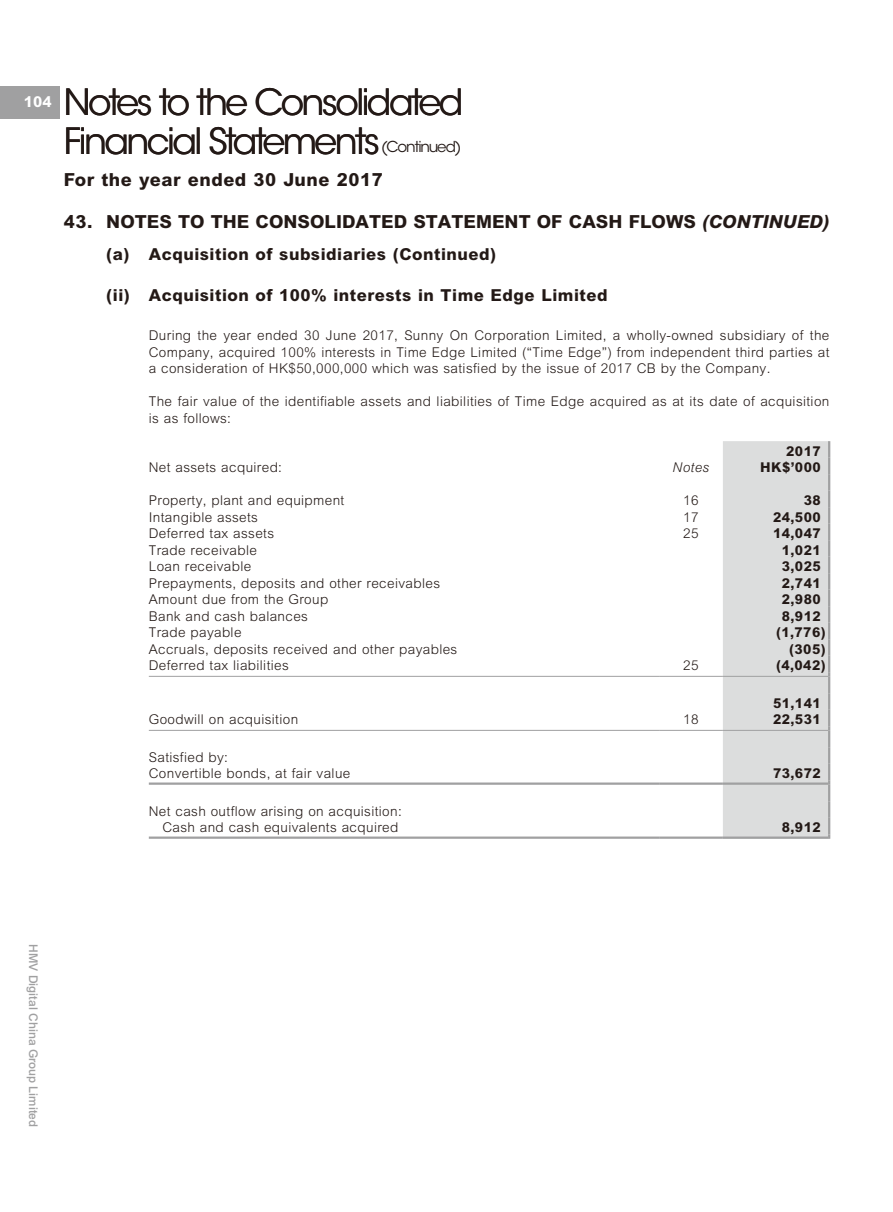
<style>
.page{position:relative;width:893px;height:1212px;background:#fff}
.page>*{position:absolute;margin:0;border:0;box-sizing:border-box;transform-origin:0 0}
.t1{font:36px/39px "ITC Avant Garde Std";letter-spacing:-.07em;color:#231916}
.t2{font:800 18px "Arial MT Std";color:#231916}
.t3{font:800 18px "Arial MT Std";letter-spacing:.03em;color:#231916}
.t4{font:800 16.5px "Arial MT Std";letter-spacing:.03em;color:#231916}
.t5{font:15px "ITC Avant Garde Std";letter-spacing:-.07em;color:#231916}
.t6{font:800 15px "Arial MT Std";color:#fff}
.t7{font:300 13.5px/16.5px "Arial MT Std";letter-spacing:.03em;color:#231916}
.t8{font:800 13.5px "Arial MT Std";letter-spacing:.03em;color:#231916}
.t9{font:italic 300 13.5px "Arial MT Std";letter-spacing:.03em;color:#231916}
.t10{font:500 12px "Arial MT Std";color:#a0a0a1}
.s1{font-style:italic}
</style>
<div class="page">
<div style="left:0;top:86px;width:60px;height:33px;background:#a0a0a1"></div>
<div style="left:723px;top:441px;width:107px;height:398px;background:#dcdddd"></div>
<hr style="left:149px;top:676px;width:510px;height:1px;background:#a0a0a1">
<hr style="left:659px;top:676px;width:64px;height:1px;background:#a0a0a1">
<hr style="left:723px;top:676px;width:105px;height:1px;background:#a0a0a1">
<hr style="left:149px;top:730px;width:510px;height:1px;background:#a0a0a1">
<hr style="left:659px;top:730px;width:64px;height:1px;background:#a0a0a1">
<hr style="left:723px;top:730px;width:105px;height:1px;background:#a0a0a1">
<hr style="left:149px;top:782px;width:510px;height:3px;background:#a0a0a1">
<hr style="left:659px;top:782px;width:64px;height:3px;background:#a0a0a1">
<hr style="left:723px;top:782px;width:105px;height:3px;background:#a0a0a1">
<hr style="left:149px;top:836px;width:510px;height:3px;background:#a0a0a1">
<hr style="left:659px;top:836px;width:64px;height:3px;background:#a0a0a1">
<hr style="left:723px;top:836px;width:105px;height:3px;background:#a0a0a1">
<p class="t6" style="left:24px;top:93px;width:29px">104</p>
<h1 class="t1" style="left:64px;top:83px;width:401px">Notes to the Consolidated<br>Financial Statements</h1>
<p class="t5" style="left:381px;top:137px;width:82px">(Continued)</p>
<h2 class="t3" style="left:64px;top:168px;width:320px">For the year ended 30 June 2017</h2>
<h2 class="t2" style="left:64px;top:211px;width:767px">43. NOTES TO THE CONSOLIDATED STATEMENT OF CASH FLOWS <span class="s1">(CONTINUED)</span></h2>
<p class="t4" style="left:106px;top:244px;width:391px">(a) Acquisition of subsidiaries (Continued)</p>
<p class="t4" style="left:106px;top:285px;width:503px">(ii) Acquisition of 100% interests in Time Edge Limited</p>
<p class="t7" style="left:149px;top:327px;width:682px;text-align:justify">During the year ended 30 June 2017, Sunny On Corporation Limited, a wholly-owned subsidiary of the Company, acquired 100% interests in Time Edge Limited (“Time Edge”) from independent third parties at a consideration of HK$50,000,000 which was satisfied by the issue of 2017 CB by the Company.</p>
<p class="t7" style="left:149px;top:393px;width:682px">The fair value of the identifiable assets and liabilities of Time Edge acquired as at its date of acquisition is as follows:</p>
<p class="t8" style="left:786px;top:443px;width:36px">2017</p>
<p class="t7" style="left:149px;top:459px;width:135px">Net assets acquired:</p>
<p class="t9" style="left:673px;top:460px;width:38px">Notes</p>
<p class="t8" style="left:760px;top:459px;width:62px">HK$’000</p>
<p class="t7" style="left:149px;top:492px;width:197px">Property, plant and equipment</p>
<p class="t7" style="left:683px;top:492px;width:17px">16</p>
<p class="t8" style="left:804px;top:492px;width:19px">38</p>
<p class="t7" style="left:149px;top:509px;width:111px">Intangible assets</p>
<p class="t7" style="left:683px;top:509px;width:17px">17</p>
<p class="t8" style="left:773px;top:509px;width:49px">24,500</p>
<p class="t7" style="left:149px;top:525px;width:127px">Deferred tax assets</p>
<p class="t7" style="left:683px;top:525px;width:17px">25</p>
<p class="t8" style="left:773px;top:525px;width:49px">14,047</p>
<p class="t7" style="left:149px;top:542px;width:110px">Trade receivable</p>
<p class="t8" style="left:782px;top:542px;width:40px">1,021</p>
<p class="t7" style="left:149px;top:558px;width:104px">Loan receivable</p>
<p class="t8" style="left:782px;top:558px;width:40px">3,025</p>
<p class="t7" style="left:149px;top:575px;width:293px">Prepayments, deposits and other receivables</p>
<p class="t8" style="left:782px;top:575px;width:40px">2,741</p>
<p class="t7" style="left:149px;top:591px;width:181px">Amount due from the Group</p>
<p class="t8" style="left:782px;top:591px;width:40px">2,980</p>
<p class="t7" style="left:149px;top:608px;width:161px">Bank and cash balances</p>
<p class="t8" style="left:782px;top:608px;width:40px">8,912</p>
<p class="t7" style="left:149px;top:624px;width:94px">Trade payable</p>
<p class="t8" style="left:776px;top:624px;width:51px">(1,776)</p>
<p class="t7" style="left:149px;top:641px;width:310px">Accruals, deposits received and other payables</p>
<p class="t8" style="left:789px;top:641px;width:38px">(305)</p>
<p class="t7" style="left:149px;top:657px;width:141px">Deferred tax liabilities</p>
<p class="t7" style="left:683px;top:657px;width:17px">25</p>
<p class="t8" style="left:776px;top:657px;width:51px">(4,042)</p>
<p class="t8" style="left:773px;top:695px;width:49px">51,141</p>
<p class="t7" style="left:149px;top:711px;width:151px">Goodwill on acquisition</p>
<p class="t7" style="left:683px;top:711px;width:17px">18</p>
<p class="t8" style="left:773px;top:711px;width:49px">22,531</p>
<p class="t7" style="left:149px;top:749px;width:203px">Satisfied by:<br>Convertible bonds, at fair value</p>
<p class="t8" style="left:773px;top:765px;width:49px">73,672</p>
<p class="t7" style="left:149px;top:803px;width:254px;text-align:right">Net cash outflow arising on acquisition:<br>Cash and cash equivalents acquired</p>
<p class="t8" style="left:782px;top:819px;width:40px">8,912</p>
<p class="t10" style="left:41px;top:944px;width:184px;rotate:90deg">HMV Digital China Group Limited</p>
</div>
